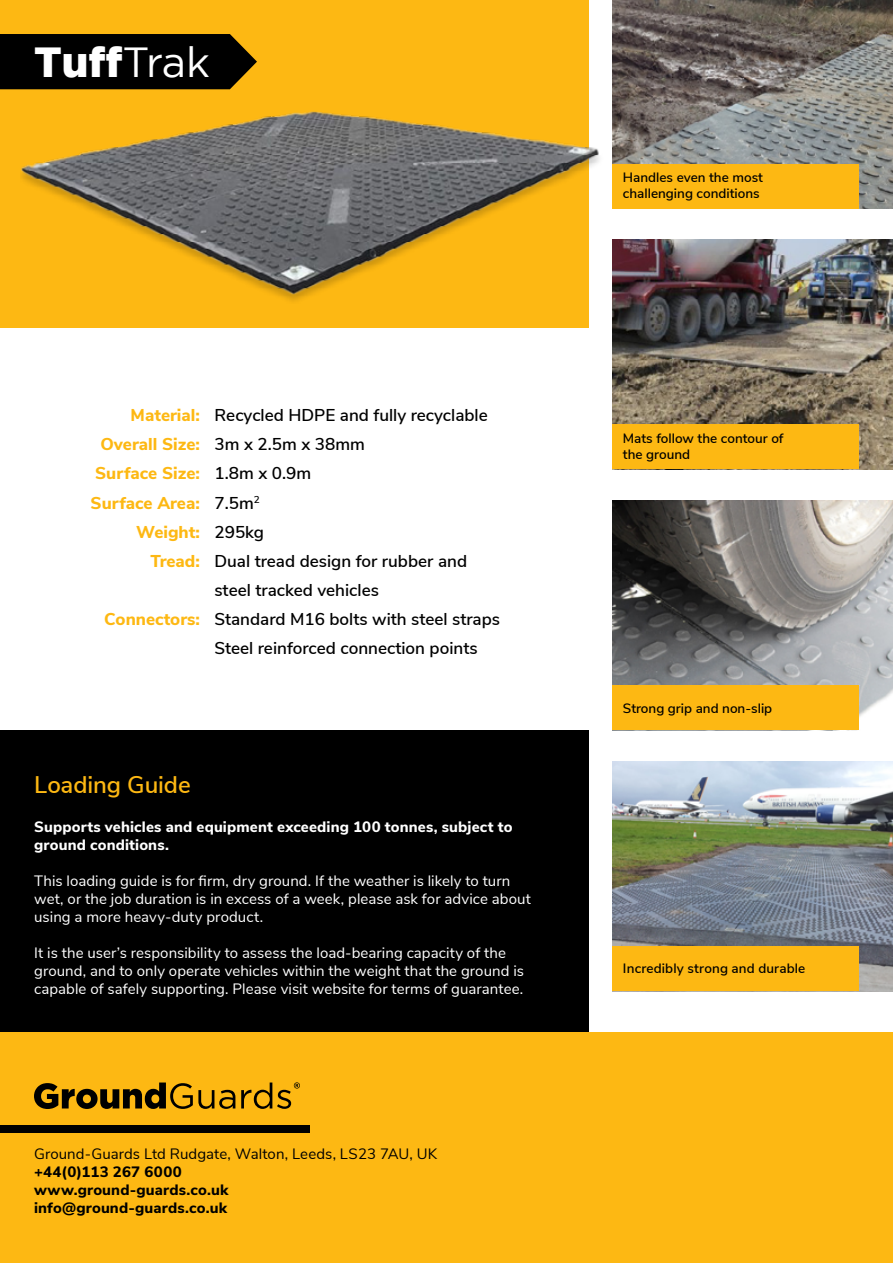
<style>
.page{position:relative;width:893px;height:1263px;background:#fff}
.page>*{position:absolute;margin:0;border:0;box-sizing:border-box;transform-origin:0 0}
.t1{font:900 42px "Gotham";color:#fff}
.t2{font:600 24px "Nunito Sans";letter-spacing:-.005em;color:#fdb813}
.t3{font:600 17.1px/29.1px "Nunito Sans";color:#000}
.t4{font:800 17.1px/29.1px "Nunito Sans";color:#fdb813;text-align:right}
.t5{font:15px/18px "Nunito Sans";letter-spacing:.005em;color:#fff}
.t6{font:800 15px/18px "Nunito Sans";letter-spacing:.01em;color:#fff}
.t7{font:800 15px/18px "Nunito Sans";letter-spacing:.01em;color:#000}
.t8{font:15px "Nunito Sans";letter-spacing:.005em;color:#000}
.t9{font:600 13.5px/16.2px "Nunito Sans";color:#000}
.s1{font-weight:400}
</style>
<div class="page">
<div style="left:0;top:0;width:588px;height:328px;background:#fdb813"></div>
<div style="left:0;top:34px;width:257px;height:55px;background:#000"></div>
<div style="left:0;top:730px;width:588px;height:302px;background:#000"></div>
<img style="left:612px;top:500px;width:281px;height:218px">
<img style="left:612px;top:761px;width:281px;height:230px">
<div style="left:612px;top:685px;width:247px;height:45px;background:#fdb813"></div>
<div style="left:612px;top:946px;width:247px;height:45px;background:#fdb813"></div>
<img style="left:612px;top:240px;width:281px;height:229px">
<div style="left:612px;top:424px;width:247px;height:45px;background:#fdb813"></div>
<img style="left:612px;top:0;width:281px;height:209px">
<div style="left:612px;top:164px;width:247px;height:45px;background:#fdb813"></div>
<div style="left:0;top:1032px;width:893px;height:231px;background:#fdb813"></div>
<div style="left:0;top:1125px;width:309px;height:8px;background:#000"></div>
<svg style="left:34px;top:1082px;width:201px;height:27px"></svg>
<svg style="left:241px;top:1082px;width:59px;height:27px"></svg>
<img style="left:21px;top:94px;width:578px;height:217px">
<h1 class="t1" style="left:34px;top:38px;width:177px">Tuff<span class="s1">Trak</span></h1>
<p class="t4" style="left:91px;top:400px;width:111px">Material:<br>Overall Size:<br>Surface Size:<br>Surface Area:<br>Weight:<br>Tread:</p>
<p class="t4" style="left:104px;top:603px;width:97px">Connectors:</p>
<p class="t3" style="left:214px;top:400px;width:287px">Recycled HDPE and fully recyclable<br>3m x 2.5m x 38mm<br>1.8m x 0.9m<br>7.5m<sup>2<br></sup>295kg<br>Dual tread design for rubber and steel tracked vehicles<br>Standard M16 bolts with steel straps<br>Steel reinforced connection points</p>
<h2 class="t2" style="left:34px;top:767px;width:158px">Loading Guide</h2>
<p class="t6" style="left:34px;top:817px;width:480px">Supports vehicles and equipment exceeding 100 tonnes, subject to ground conditions.</p>
<p class="t5" style="left:34px;top:871px;width:498px">This loading guide is for firm, dry ground. If the weather is likely to turn wet, or the job duration is in excess of a week, please ask for advice about using a more heavy-duty product.</p>
<p class="t5" style="left:34px;top:943px;width:491px">It is the user’s responsibility to assess the load-bearing capacity of the ground, and to only operate vehicles within the weight that the ground is capable of safely supporting. Please visit website for terms of guarantee.</p>
<p class="t8" style="left:34px;top:1143px;width:405px">Ground-Guards Ltd Rudgate, Walton, Leeds, LS23 7AU, UK</p>
<p class="t7" style="left:34px;top:1162px;width:196px">+44(0)113 267 6000 www.ground-guards.co.uk info@ground-guards.co.uk</p>
<p class="t9" style="left:623px;top:169px;width:141px">Handles even the most challenging conditions</p>
<p class="t9" style="left:623px;top:429px;width:162px">Mats follow the contour of the ground</p>
<p class="t9" style="left:623px;top:699px;width:151px">Strong grip and non-slip</p>
<p class="t9" style="left:623px;top:960px;width:184px">Incredibly strong and durable</p>
</div>
